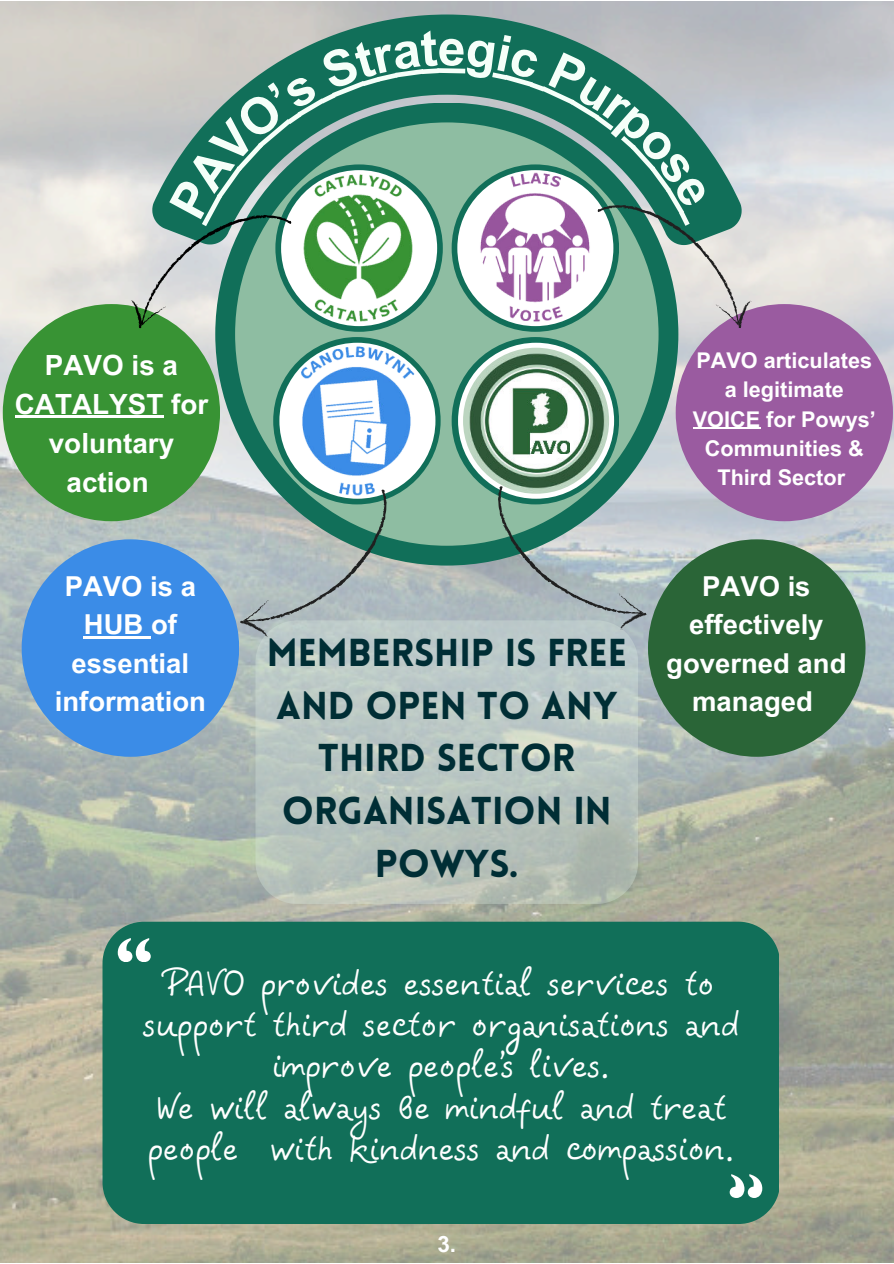
<style>
.page{position:relative;width:894px;height:1264px;background:#fff}
.page>*{position:absolute;margin:0;border:0;box-sizing:border-box;transform-origin:0 0}
.t1{font:900 37.95px/52.7px "Lovelo";color:#002e35;text-align:center}
.t2{font:29.55px/41.2px "Veles";color:#fff;text-align:center}
.t3{font:700 27.9px/39px "Arial MT Pro";color:#fff;text-align:center}
.t4{font:700 27.45px/38.4px "Arial MT Pro";color:#fff;text-align:center}
.t5{font:700 22.5px "Arial MT Pro";color:#fff}
.t6{font:700 21.6px/29.2px "Arial MT Pro";color:#fff;text-align:center}
</style>
<div class="page">
<img style="left:0;top:1px;width:893px;height:1261px">
<div style="left:675px;top:304px;width:217px;height:217px;background:#9a5ba0;border-radius:50%"></div>
<hr style="left:692px;top:428px;width:68px;height:1px;background:#fff">
<svg style="left:152px;top:15px;width:589px;height:15px;background:#97ada8"></svg>
<div style="left:215px;top:103px;width:463px;height:462px;background:#116f59;border-radius:50%"></div>
<div style="left:235px;top:122px;width:423px;height:423px;background:#8ebda2;border-radius:50%"></div>
<div style="left:273px;top:337px;width:167px;height:167px;background:#116f59;border-radius:50%"></div>
<div style="left:279px;top:343px;width:156px;height:156px;background:#fff;border-radius:50%"></div>
<img style="left:299px;top:346px;width:116px;height:149px">
<svg style="left:451px;top:337px;width:168px;height:167px;background:#1c7660"></svg>
<div style="left:458px;top:343px;width:156px;height:156px;background:#fff;border-radius:50%"></div>
<img style="left:463px;top:348px;width:146px;height:146px;border-radius:50%">
<img style="left:530px;top:440px;width:39px;height:14px">
<svg style="left:529px;top:440px;width:3px;height:8px"></svg>
<div style="left:3px;top:304px;width:217px;height:217px;background:#389334;border-radius:50%"></div>
<hr style="left:15px;top:415px;width:148px;height:3px;background:#fff">
<div style="left:647px;top:539px;width:218px;height:217px;background:#2a6537;border-radius:50%"></div>
<div style="left:102px;top:921px;width:677px;height:302px;background:#116f59;border-radius:42px"></div>
<svg style="left:118px;top:938px;width:32px;height:23px"></svg>
<svg style="left:729px;top:1174px;width:33px;height:23px"></svg>
<div style="left:22px;top:539px;width:217px;height:217px;background:#3b8ce7;border-radius:50%"></div>
<hr style="left:84px;top:635px;width:67px;height:3px;background:#fff">
<svg style="left:255px;top:620px;width:382px;height:284px;background:#b9c5c0"></svg>
<svg style="left:240px;top:489px;width:146px;height:148px"></svg>
<svg style="left:497px;top:485px;width:149px;height:144px"></svg>
<svg style="left:131px;top:30px;width:619px;height:298px"></svg>
<p class="t3" style="left:15px;top:346px;width:195px">PAVO is a<br>CATALYST for voluntary action</p>
<p class="t4" style="left:55px;top:568px;width:153px">PAVO is a<br>HUB of essential information</p>
<p class="t1" style="left:266px;top:627px;width:361px">MEMBERSHIP IS FREE<br>AND OPEN TO ANY<br>THIRD SECTOR<br>ORGANISATION IN<br>POWYS.</p>
<p class="t6" style="left:692px;top:346px;width:184px">PAVO articulates a legitimate<br>VOICE for Powys’<br>Communities &amp;<br>Third Sector</p>
<p class="t4" style="left:666px;top:568px;width:182px">PAVO is effectively governed and managed</p>
<p class="t2" style="left:143px;top:964px;width:597px">PAVO provides essential services to support third sector organisations and improve people’s lives.<br>We will always be mindful and treat people with kindness and compassion.</p>
<p class="t5" style="left:437px;top:1231px;width:20px">3.</p>
</div>
